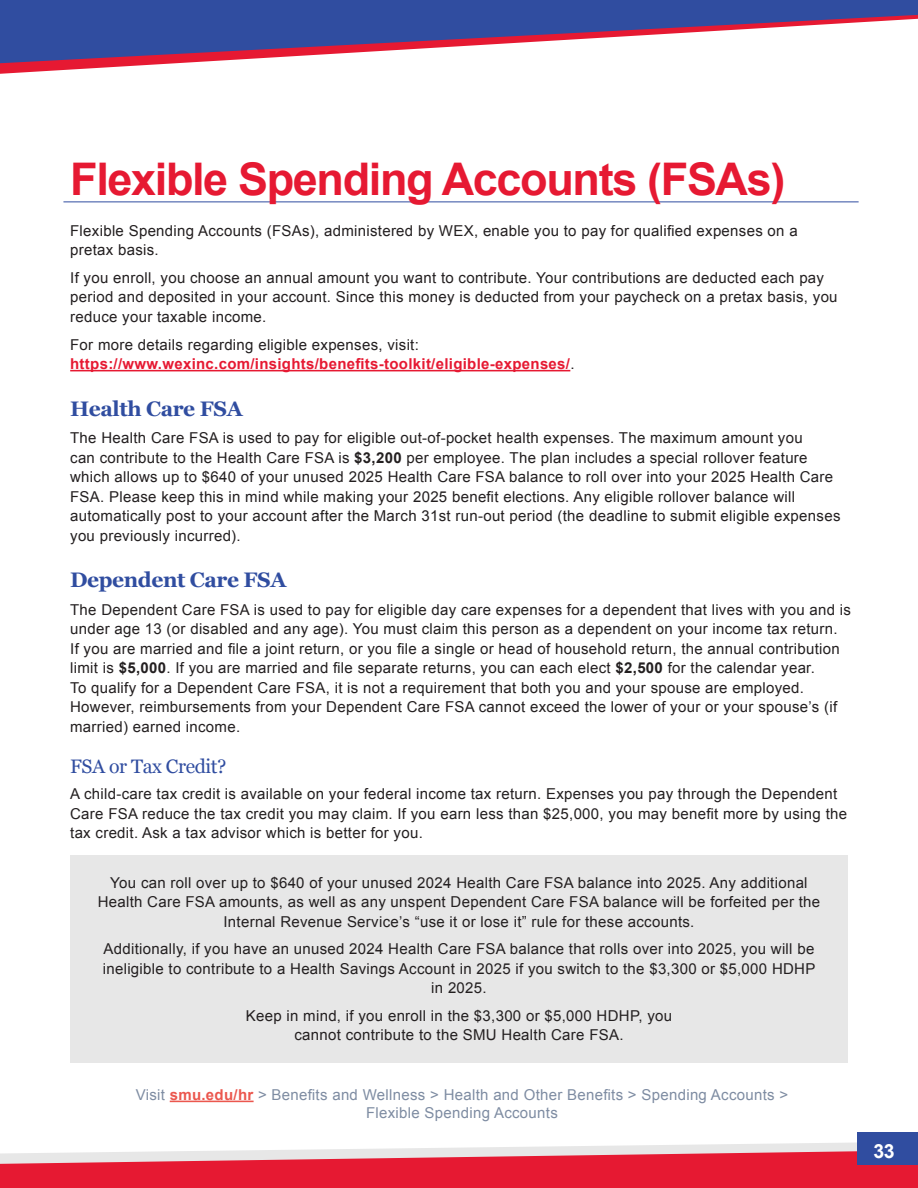
<style>
.page{position:relative;width:918px;height:1188px;background:#fff}
.page>*{position:absolute;margin:0;border:0;box-sizing:border-box;transform-origin:0 0}
.t1{font:700 45px "Arial";letter-spacing:-.03em;color:#e61932}
.Subhead{font:700 21px "Georgia";letter-spacing:-.02em;color:#304da0}
.sub_sub_head{font:19.5px "Georgia";letter-spacing:-.02em;color:#304da0}
.t2{font:700 19.5px "Arial";color:#fff}
.Body_Text{font:15px/19.5px "Arial";letter-spacing:.02em;color:#231f20}
.Body_Text-2{font:700 15px/19.5px "Arial";letter-spacing:.02em;color:#e61932}
.Web_Info_Link{font:15px/18px "Arial";letter-spacing:.02em;color:#7e8ca2;text-align:center}
.s1{font-weight:400;color:#231f20}
.s2{font-weight:700}
.s3{font-weight:700;color:#eb574e}
</style>
<div class="page">
<svg style="left:0;top:0;width:918px;height:74px;fill:#304da0"></svg>
<svg style="left:0;top:1142px;width:918px;height:46px;background:#e95f70"></svg>
<div style="left:857px;top:1132px;width:61px;height:32px;background:#304da0"></div>
<hr style="left:63px;top:202px;width:796px;height:1px;background:#304da0">
<hr style="left:70px;top:370px;width:500px;height:1px;background:#e61932">
<hr style="left:170px;top:1101px;width:84px;height:1px;background:#eb574e">
<div style="left:70px;top:855px;width:778px;height:207px;background:#e7e7e7"></div>
<p class="t1" style="left:70px;top:149px;width:717px">Flexible Spending Accounts (FSAs)</p>
<p class="Body_Text" style="left:70px;top:221px;width:729px">Flexible Spending Accounts (FSAs), administered by WEX, enable you to pay for qualified expenses on a pretax basis.</p>
<p class="Body_Text" style="left:70px;top:268px;width:769px">If you enroll, you choose an annual amount you want to contribute. Your contributions are deducted each pay period and deposited in your account. Since this money is deducted from your paycheck on a pretax basis, you reduce your taxable income.</p>
<p class="Body_Text-2" style="left:70px;top:335px;width:506px"><span class="s1">For more details regarding eligible expenses, visit: </span>https://www.wexinc.com/insights/benefits-toolkit/eligible-expenses/<span class="s1">.</span></p>
<p class="Subhead" style="left:70px;top:392px;width:174px">Health Care FSA</p>
<p class="Body_Text" style="left:70px;top:428px;width:772px">The Health Care FSA is used to pay for eligible out-of-pocket health expenses. The maximum amount you<br>can contribute to the Health Care FSA is <span class="s2">$3,200</span> per employee. The plan includes a special rollover feature which allows up to $640 of your unused 2025 Health Care FSA balance to roll over into your 2025 Health Care FSA. Please keep this in mind while making your 2025 benefit elections. Any eligible rollover balance will automatically post to your account after the March 31st run-out period (the deadline to submit eligible expenses you previously incurred).</p>
<p class="Subhead" style="left:70px;top:564px;width:218px">Dependent Care FSA</p>
<p class="Body_Text" style="left:70px;top:600px;width:782px">The Dependent Care FSA is used to pay for eligible day care expenses for a dependent that lives with you and is under age 13 (or disabled and any age). You must claim this person as a dependent on your income tax return.<br>If you are married and file a joint return, or you file a single or head of household return, the annual contribution limit is <span class="s2">$5,000</span>. If you are married and file separate returns, you can each elect <span class="s2">$2,500</span> for the calendar year.<br>To qualify for a Dependent Care FSA, it is not a requirement that both you and your spouse are employed.<br>However, reimbursements from your Dependent Care FSA cannot exceed the lower of your or your spouse’s (if married) earned income.</p>
<p class="sub_sub_head" style="left:70px;top:752px;width:158px">FSA or Tax Credit?</p>
<p class="Body_Text" style="left:70px;top:784px;width:778px">A child-care tax credit is available on your federal income tax return. Expenses you pay through the Dependent<br>Care FSA reduce the tax credit you may claim. If you earn less than $25,000, you may benefit more by using the tax credit. Ask a tax advisor which is better for you.</p>
<p class="Body_Text" style="left:98px;top:873px;width:724px;text-align:center">You can roll over up to $640 of your unused 2024 Health Care FSA balance into 2025. Any additional<br>Health Care FSA amounts, as well as any unspent Dependent Care FSA balance will be forfeited per the<br>Internal Revenue Service’s “use it or lose it” rule for these accounts.</p>
<p class="Body_Text" style="left:103px;top:939px;width:714px;text-align:center">Additionally, if you have an unused 2024 Health Care FSA balance that rolls over into 2025, you will be ineligible to contribute to a Health Savings Account in 2025 if you switch to the $3,300 or $5,000 HDHP in 2025.</p>
<p class="Body_Text" style="left:246px;top:1006px;width:428px;text-align:center">Keep in mind, if you enroll in the $3,300 or $5,000 HDHP, you cannot contribute to the SMU Health Care FSA.</p>
<p class="Web_Info_Link" style="left:136px;top:1086px;width:654px">Visit <span class="s3">smu.edu/hr</span> &gt; Benefits and Wellness &gt; Health and Other Benefits &gt; Spending Accounts &gt;<br>Flexible Spending Accounts</p>
<h3 class="t2" style="left:873px;top:1138px;width:23px">33</h3>
</div>
